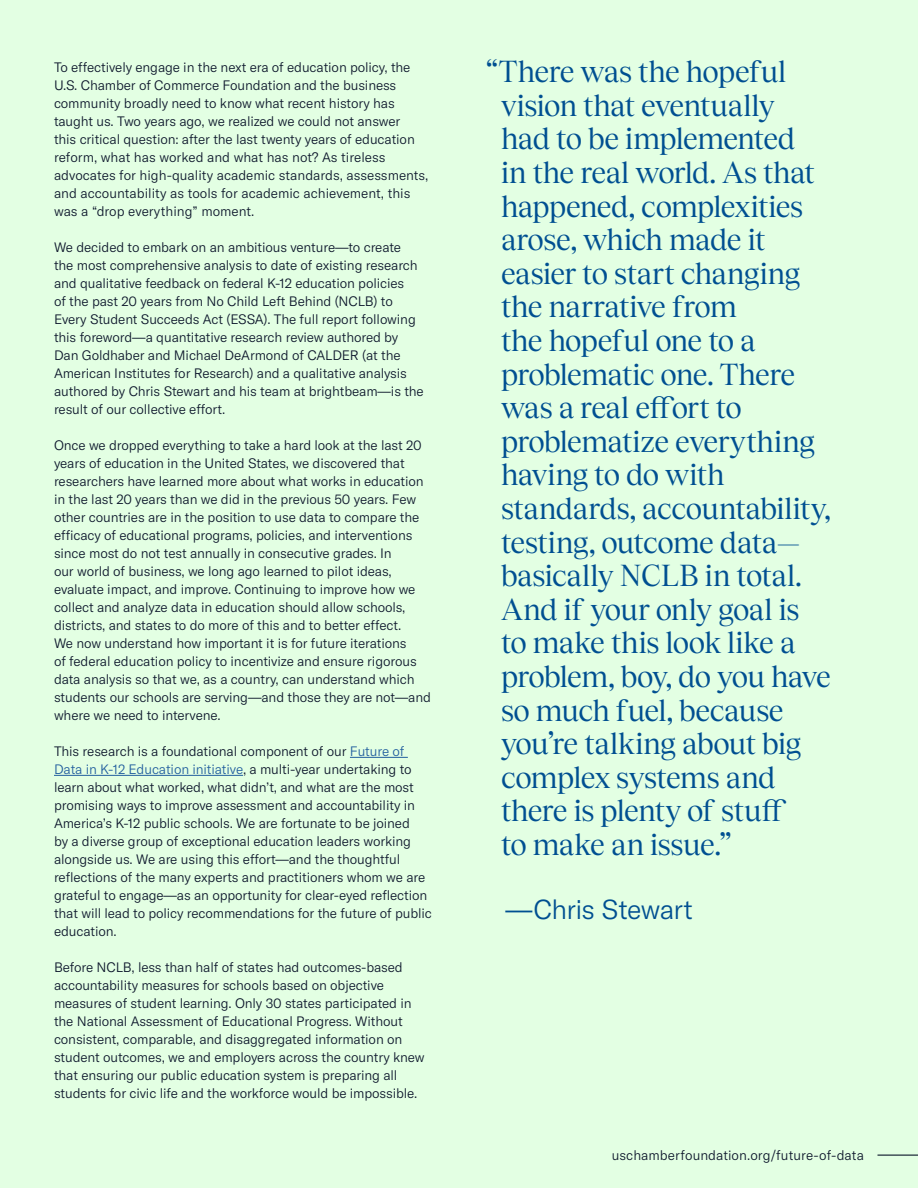
<style>
.page{position:relative;width:918px;height:1188px;background:#e3ffe3}
.page>*{position:absolute;margin:0;border:0;box-sizing:border-box;transform-origin:0 0}
.t1{font:30px/33.6px "Tobias";letter-spacing:-.025em;color:#004f91}
.t2{font:300 27px "GT America";letter-spacing:-.025em;color:#004f91}
.t3{font:300 13.5px/18px "GT America";letter-spacing:-.01em;color:#0c162b}
.s1{color:#215e9e}
</style>
<div class="page">
<hr style="left:350px;top:757px;width:58px;height:1px;background:#215e9e">
<hr style="left:54px;top:775px;width:189px;height:1px;background:#215e9e">
<hr style="left:878px;top:1155px;width:40px;height:1px;background:#0c162b">
<p class="t3" style="left:54px;top:58px;width:376px">To effectively engage in the next era of education policy, the U.S. Chamber of Commerce Foundation and the business community broadly need to know what recent history has taught us. Two years ago, we realized we could not answer<br>this critical question: after the last twenty years of education reform, what has worked and what has not? As tireless advocates for high-quality academic standards, assessments, and accountability as tools for academic achievement, this was a “drop everything” moment.</p>
<p class="t3" style="left:54px;top:238px;width:371px">We decided to embark on an ambitious venture—to create the most comprehensive analysis to date of existing research and qualitative feedback on federal K-12 education policies<br>of the past 20 years from No Child Left Behind (NCLB) to Every Student Succeeds Act (ESSA). The full report following this foreword—a quantitative research review authored by Dan Goldhaber and Michael DeArmond of CALDER (at the American Institutes for Research) and a qualitative analysis authored by Chris Stewart and his team at brightbeam—is the result of our collective effort.</p>
<p class="t3" style="left:54px;top:436px;width:378px">Once we dropped everything to take a hard look at the last 20 years of education in the United States, we discovered that researchers have learned more about what works in education in the last 20 years than we did in the previous 50 years. Few other countries are in the position to use data to compare the efficacy of educational programs, policies, and interventions since most do not test annually in consecutive grades. In<br>our world of business, we long ago learned to pilot ideas, evaluate impact, and improve. Continuing to improve how we collect and analyze data in education should allow schools, districts, and states to do more of this and to better effect.<br>We now understand how important it is for future iterations<br>of federal education policy to incentivize and ensure rigorous data analysis so that we, as a country, can understand which students our schools are serving—and those they are not—and where we need to intervene.</p>
<p class="t3" style="left:54px;top:742px;width:380px">This research is a foundational component of our <span class="s1">Future of Data in K-12 Education initiative</span>, a multi-year undertaking to learn about what worked, what didn’t, and what are the most promising ways to improve assessment and accountability in America’s K-12 public schools. We are fortunate to be joined<br>by a diverse group of exceptional education leaders working alongside us. We are using this effort—and the thoughtful reflections of the many experts and practitioners whom we are grateful to engage—as an opportunity for clear-eyed reflection that will lead to policy recommendations for the future of public education.</p>
<p class="t3" style="left:54px;top:958px;width:372px">Before NCLB, less than half of states had outcomes-based accountability measures for schools based on objective measures of student learning. Only 30 states participated in the National Assessment of Educational Progress. Without consistent, comparable, and disaggregated information on student outcomes, we and employers across the country knew that ensuring our public education system is preparing all students for civic life and the workforce would be impossible.</p>
<p class="t1" style="left:501px;top:52px;width:332px;text-indent:-15px">“There was the hopeful vision that eventually had to be implemented<br>in the real world. As that happened, complexities arose, which made it easier to start changing the narrative from<br>the hopeful one to a problematic one. There was a real effort to problematize everything having to do with standards, accountability, testing, outcome data— basically NCLB in total.<br>And if your only goal is to make this look like a problem, boy, do you have so much fuel, because you’re talking about big complex systems and there is plenty of stuff<br>to make an issue.”</p>
<h2 class="t2" style="left:505px;top:894px;width:189px">—Chris Stewart</h2>
<p class="t3" style="left:612px;top:1146px;width:254px">uschamberfoundation.org/future-of-data</p>
</div>
